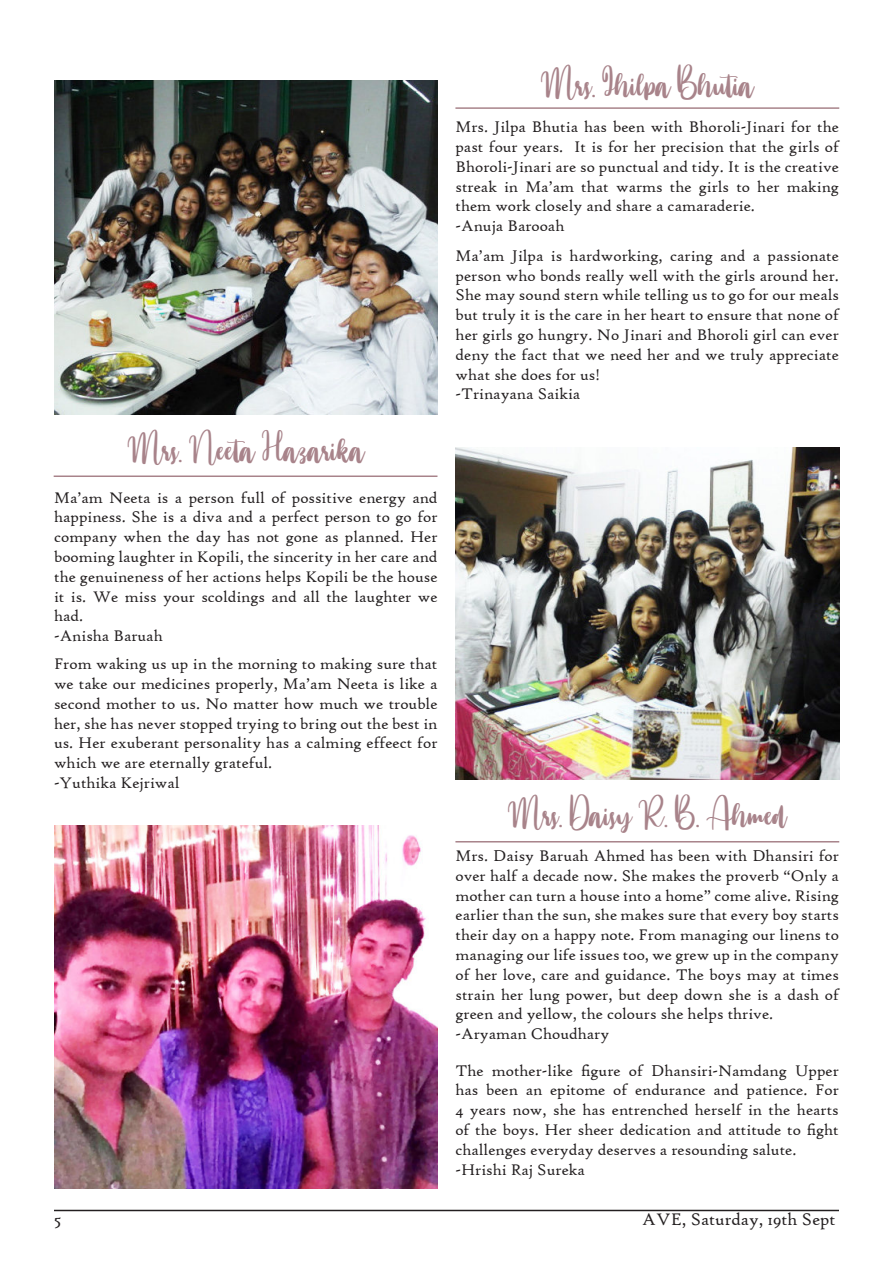
<style>
.page{position:relative;width:893px;height:1263px;background:#fff}
.page>*{position:absolute;margin:0;border:0;box-sizing:border-box;transform-origin:0 0}
.t1{font:33px "Annamellia";color:#a8838a}
.t2{font:18px "High Tower Text";color:#231f20}
.t3{font:16.5px/19.8px "High Tower Text";color:#231f20;text-align:justify}
</style>
<div class="page">
<hr style="left:54px;top:1210px;width:785px;height:1px;background:#231f20">
<img style="left:54px;top:80px;width:383px;height:334px">
<img style="left:456px;top:448px;width:383px;height:332px">
<img style="left:54px;top:826px;width:383px;height:362px">
<hr style="left:455px;top:107px;width:384px;height:2px;background:#a8838a">
<hr style="left:54px;top:475px;width:383px;height:2px;background:#a8838a">
<hr style="left:455px;top:841px;width:384px;height:1px;background:#a8838a">
<p class="t1" style="left:540px;top:60px;width:215px">Mrs. Jhilpa Bhutia</p>
<p class="t3" style="left:455px;top:117px;width:385px">Mrs. Jilpa Bhutia has been with Bhoroli-Jinari for the past four years. It is for her precision that the girls of Bhoroli-Jinari are so punctual and tidy. It is the creative streak in Ma’am that warms the girls to her making them work closely and share a camaraderie.</p>
<p class="t3" style="left:455px;top:216px;width:110px">-Anuja Barooah</p>
<p class="t1" style="left:127px;top:425px;width:239px">Mrs. Neeta Hazarika</p>
<p class="t3" style="left:54px;top:487px;width:385px">Ma’am Neeta is a person full of possitive energy and happiness. She is a diva and a perfect person to go for company when the day has not gone as planned. Her booming laughter in Kopili, the sincerity in her care and the genuineness of her actions helps Kopili be the house it is. We miss your scoldings and all the laughter we had.</p>
<p class="t3" style="left:54px;top:626px;width:110px">-Anisha Baruah</p>
<p class="t3" style="left:54px;top:654px;width:385px">From waking us up in the morning to making sure that we take our medicines properly, Ma’am Neeta is like a second mother to us. No matter how much we trouble her, she has never stopped trying to bring out the best in us. Her exuberant personality has a calming effeect for which we are eternally grateful.</p>
<p class="t3" style="left:54px;top:773px;width:127px">-Yuthika Kejriwal</p>
<p class="t3" style="left:456px;top:246px;width:385px">Ma’am Jilpa is hardworking, caring and a passionate person who bonds really well with the girls around her.<br>She may sound stern while telling us to go for our meals but truly it is the care in her heart to ensure that none of her girls go hungry. No Jinari and Bhoroli girl can ever deny the fact that we need her and we truly appreciate what she does for us!</p>
<p class="t3" style="left:456px;top:384px;width:126px">-Trinayana Saikia</p>
<p class="t1" style="left:508px;top:790px;width:281px">Mrs. Daisy R. B. Ahmed</p>
<p class="t3" style="left:455px;top:846px;width:385px">Mrs. Daisy Baruah Ahmed has been with Dhansiri for over half a decade now. She makes the proverb “Only a mother can turn a house into a home” come alive. Rising earlier than the sun, she makes sure that every boy starts their day on a happy note. From managing our linens to managing our life issues too, we grew up in the company of her love, care and guidance. The boys may at times strain her lung power, but deep down she is a dash of green and yellow, the colours she helps thrive.</p>
<p class="t3" style="left:455px;top:1024px;width:155px">-Aryaman Choudhary</p>
<p class="t3" style="left:455px;top:1060px;width:385px">The mother-like figure of Dhansiri-Namdang Upper has been an epitome of endurance and patience. For 4 years now, she has entrenched herself in the hearts of the boys. Her sheer dedication and attitude to fight challenges everyday deserves a resounding salute.</p>
<p class="t3" style="left:455px;top:1159px;width:131px">-Hrishi Raj Sureka</p>
<p class="t2" style="left:54px;top:1209px;width:8px">5</p>
<p class="t2" style="left:642px;top:1209px;width:195px">AVE, Saturday, 19th Sept</p>
</div>
